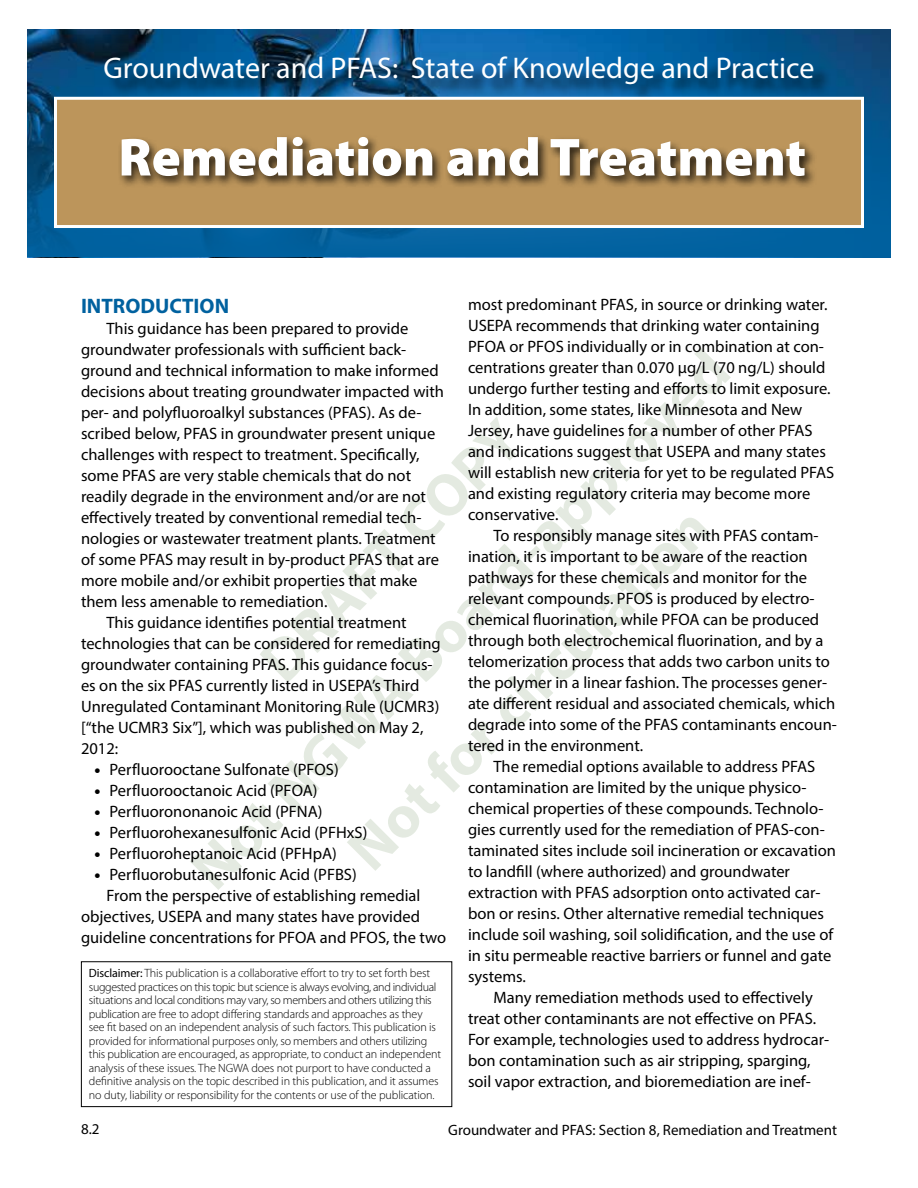
<style>
.page{position:relative;width:918px;height:1188px;background:#fff}
.page>*{position:absolute;margin:0;border:0;box-sizing:border-box;transform-origin:0 0}
.t1{font:900 54px "Myriad Pro";color:#fff}
.t2{font:30px "Myriad Pro";color:#fff}
.t3{font:700 21px "Myriad Pro";color:#00619f}
.t4{font:16.5px/21px "Myriad Pro";color:#000}
.t5{font:15px "Myriad Pro";color:#000}
.t6{font:300 12px/13.5px "Myriad Pro";letter-spacing:-.01em;color:#000}
.s1{font-weight:900}
.s2{font-weight:400}
</style>
<div class="page">
<svg style="left:190px;top:348px;width:541px;height:542px"></svg>
<svg style="left:260px;top:416px;width:256px;height:266px"></svg>
<svg style="left:27px;top:29px;width:864px;height:228px;background:#065892"></svg>
<div style="left:107px;top:60px;width:724px;height:43px;background:#000;opacity:.75"></div>
<div style="left:54px;top:97px;width:810px;height:131px;background:#bc955b;border:3px solid #fff"></div>
<div style="left:118px;top:134px;width:699px;height:55px;background:#000;opacity:.75"></div>
<div style="left:81px;top:961px;width:371px;height:146px;border:1px solid #000"></div>
<h2 class="t2" style="left:104px;top:50px;width:712px">Groundwater and PFAS: State of Knowledge and Practice</h2>
<h1 class="t1" style="left:118px;top:127px;width:689px">Remediation and Treatment</h1>
<p class="t3" style="left:81px;top:292px;width:150px">INTRODUCTION</p>
<p class="t4" style="left:106px;top:317px;width:303px">This guidance has been prepared to provide</p>
<p class="t4" style="left:81px;top:338px;width:327px">groundwater professionals with sufficient back-</p>
<p class="t4" style="left:81px;top:359px;width:359px">ground and technical information to make informed</p>
<p class="t4" style="left:81px;top:380px;width:365px">decisions about treating groundwater impacted with</p>
<p class="t4" style="left:81px;top:401px;width:342px">per- and polyfluoroalkyl substances (PFAS). As de-</p>
<p class="t4" style="left:81px;top:422px;width:356px">scribed below, PFAS in groundwater present unique</p>
<p class="t4" style="left:81px;top:443px;width:340px">challenges with respect to treatment. Specifically,</p>
<p class="t4" style="left:81px;top:464px;width:332px">some PFAS are very stable chemicals that do not</p>
<p class="t4" style="left:81px;top:485px;width:346px">readily degrade in the environment and/or are not</p>
<p class="t4" style="left:81px;top:506px;width:342px">effectively treated by conventional remedial tech-</p>
<p class="t4" style="left:81px;top:528px;width:356px">nologies or wastewater treatment plants. Treatment</p>
<p class="t4" style="left:81px;top:549px;width:359px">of some PFAS may result in by-product PFAS that are</p>
<p class="t4" style="left:81px;top:570px;width:338px">more mobile and/or exhibit properties that make</p>
<p class="t4" style="left:81px;top:591px;width:248px">them less amenable to remediation.</p>
<p class="t4" style="left:106px;top:612px;width:302px">This guidance identifies potential treatment</p>
<p class="t4" style="left:81px;top:633px;width:361px">technologies that can be considered for remediating</p>
<p class="t4" style="left:81px;top:654px;width:353px">groundwater containing PFAS. This guidance focus-</p>
<p class="t4" style="left:81px;top:675px;width:340px">es on the six PFAS currently listed in USEPA’s Third</p>
<p class="t4" style="left:81px;top:696px;width:360px">Unregulated Contaminant Monitoring Rule (UCMR3)</p>
<p class="t4" style="left:81px;top:717px;width:344px">[“the UCMR3 Six”], which was published on May 2,</p>
<p class="t4" style="left:81px;top:738px;width:39px">2012:</p>
<p class="t4" style="left:95px;top:759px;width:246px"><span class="s1">•</span> Perfluorooctane Sulfonate (PFOS)</p>
<p class="t4" style="left:95px;top:780px;width:224px"><span class="s1">•</span> Perfluorooctanoic Acid (PFOA)</p>
<p class="t4" style="left:95px;top:801px;width:229px"><span class="s1">•</span> Perfluorononanoic Acid (PFNA)</p>
<p class="t4" style="left:95px;top:822px;width:274px"><span class="s1">•</span> Perfluorohexanesulfonic Acid (PFHxS)</p>
<p class="t4" style="left:95px;top:843px;width:244px"><span class="s1">•</span> Perfluoroheptanoic Acid (PFHpA)</p>
<p class="t4" style="left:95px;top:864px;width:264px"><span class="s1">•</span> Perfluorobutanesulfonic Acid (PFBS)</p>
<p class="t4" style="left:106px;top:885px;width:315px">From the perspective of establishing remedial</p>
<p class="t4" style="left:81px;top:906px;width:341px">objectives, USEPA and many states have provided</p>
<p class="t4" style="left:81px;top:927px;width:367px">guideline concentrations for PFOA and PFOS, the two</p>
<p class="t6" style="left:89px;top:967px;width:354px"><span class="s2">Disclaimer:</span> This publication is a collaborative effort to try to set forth best suggested practices on this topic but science is always evolving, and individual situations and local conditions may vary, so members and others utilizing this publication are free to adopt differing standards and approaches as they see fit based on an independent analysis of such factors. This publication is provided for informational purposes only, so members and others utilizing this publication are encouraged, as appropriate, to conduct an independent analysis of these issues. The NGWA does not purport to have conducted a definitive analysis on the topic described in this publication, and it assumes no duty, liability or responsibility for the contents or use of the publication.</p>
<p class="t4" style="left:468px;top:293px;width:368px">most predominant PFAS, in source or drinking water.<br>USEPA recommends that drinking water containing PFOA or PFOS individually or in combination at con&shy;centrations greater than 0.070 μg/L (70 ng/L) should undergo further testing and efforts to limit exposure.<br>In addition, some states, like Minnesota and New Jersey, have guidelines for a number of other PFAS and indications suggest that USEPA and many states will establish new criteria for yet to be regulated PFAS and existing regulatory criteria may become more conservative.</p>
<p class="t4" style="left:468px;top:524px;width:370px;text-indent:25px">To responsibly manage sites with PFAS contam&shy;ination, it is important to be aware of the reaction pathways for these chemicals and monitor for the relevant compounds. PFOS is produced by electro&shy;chemical fluorination, while PFOA can be produced through both electrochemical fluorination, and by a telomerization process that adds two carbon units to the polymer in a linear fashion. The processes gener&shy;ate different residual and associated chemicals, which degrade into some of the PFAS contaminants encoun&shy;tered in the environment.</p>
<p class="t4" style="left:468px;top:755px;width:369px;text-indent:25px">The remedial options available to address PFAS contamination are limited by the unique physico&shy;chemical properties of these compounds. Technolo&shy;gies currently used for the remediation of PFAS-con&shy;taminated sites include soil incineration or excavation to landfill (where authorized) and groundwater extraction with PFAS adsorption onto activated car&shy;bon or resins. Other alternative remedial techniques include soil washing, soil solidification, and the use of in situ permeable reactive barriers or funnel and gate systems.</p>
<p class="t4" style="left:468px;top:986px;width:363px;text-indent:25px">Many remediation methods used to effectively treat other contaminants are not effective on PFAS.<br>For example, technologies used to address hydrocar&shy;bon contamination such as air stripping, sparging, soil vapor extraction, and bioremediation are inef-</p>
<p class="t5" style="left:81px;top:1120px;width:20px">8.2</p>
<p class="t5" style="left:448px;top:1121px;width:390px">Groundwater and PFAS: Section 8, Remediation and Treatment</p>
</div>
